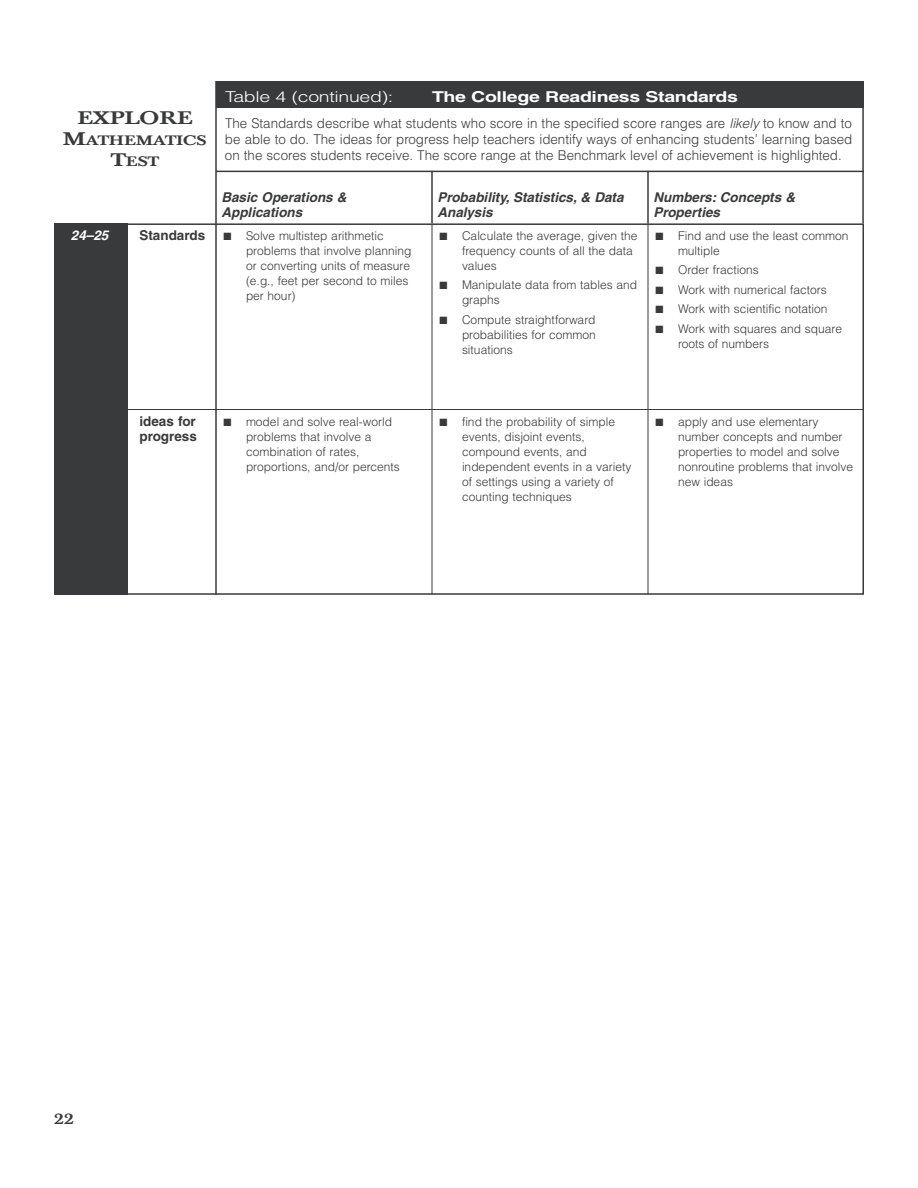
<style>
.page{position:relative;width:918px;height:1188px;background:#fff}
.page>*{position:absolute;margin:0;border:0;box-sizing:border-box;transform-origin:0 0}
.t1{font:500 18px "Baskerville BE";letter-spacing:.005em;color:#383a3b;scale:1.3 1}
.t2{font:700 15px "Helvetica";letter-spacing:-.015em;color:#fff;scale:1.3 1}
.t3{font:300 15px "Helvetica";letter-spacing:-.015em;color:#fff;scale:1.3 1}
.t4{font:500 15px "Baskerville BE";color:#383a3b;scale:1.3 1}
.t5{font:300 13.5px/16.5px "Helvetica";color:#383a3b;text-align:justify}
.t6{font:italic 700 13.5px/15px "Helvetica";color:#383a3b}
.t7{font:700 13.5px/15px "Helvetica";color:#383a3b}
.t8{font:500 13.5px/21px "Baskerville BE";letter-spacing:-.02em;color:#383a3b;text-align:center;scale:1.3 1}
.t9{font:italic 700 13.5px "Helvetica";color:#fff}
.t10{font:300 12px/15px "Helvetica";color:#383a3b}
.s1{font-size:18px}
.s2{font-style:italic}
</style>
<div class="page">
<div style="left:54px;top:223px;width:74px;height:372px;background:#383a3b"></div>
<div style="left:216px;top:81px;width:648px;height:27px;background:#383a3b"></div>
<hr style="left:215px;top:81px;width:2px;height:514px;background:#383a3b">
<hr style="left:108px;top:409px;width:756px;height:1px;background:#383a3b">
<hr style="left:862px;top:81px;width:2px;height:143px;background:#383a3b">
<hr style="left:647px;top:171px;width:2px;height:53px;background:#383a3b">
<hr style="left:432px;top:225px;width:1px;height:370px;background:#383a3b">
<hr style="left:216px;top:171px;width:648px;height:1px;background:#383a3b">
<hr style="left:431px;top:171px;width:2px;height:53px;background:#383a3b">
<hr style="left:648px;top:224px;width:1px;height:371px;background:#383a3b">
<h1 class="t1" style="left:78px;top:111px;width:90px">EXPLORE</h1>
<p class="t8" style="left:63px;top:131px;width:112px"><span class="s1">M</span>ATHEMATICS<br><span class="s1">T</span>EST</p>
<p class="t9" style="left:71px;top:230px;width:42px">24–25</p>
<p class="t7" style="left:140px;top:229px;width:67px">Standards</p>
<p class="t3" style="left:225px;top:91px;width:131px">Table 4 (continued):</p>
<p class="t2" style="left:432px;top:91px;width:237px">The College Readiness Standards</p>
<p class="t5" style="left:225px;top:116px;width:629px">The Standards describe what students who score in the specified score ranges are <span class="s2">likely</span>to know and to be able to do. The ideas for progress help teachers identify ways of enhancing students’ learning based on the scores students receive. The score range at the Benchmark level of achievement is highlighted.</p>
<p class="t6" style="left:437px;top:191px;width:190px">Probability, Statistics, &amp; Data<br>Analysis</p>
<p class="t6" style="left:653px;top:191px;width:146px">Numbers: Concepts &amp;<br>Properties</p>
<p class="t6" style="left:221px;top:191px;width:129px">Basic Operations &amp;<br>Applications</p>
<p class="t10" style="left:246px;top:229px;width:167px;text-indent:-22px">■ Solve multistep arithmetic problems that involve planning or converting units of measure (e.g., feet per second to miles per hour)</p>
<p class="t10" style="left:462px;top:229px;width:177px;text-indent:-22px">■ Calculate the average, given the frequency counts of all the data values</p>
<p class="t10" style="left:462px;top:279px;width:177px;text-indent:-22px">■ Manipulate data from tables and graphs</p>
<p class="t10" style="left:462px;top:313px;width:135px;text-align:justify;text-indent:-22px">■ Compute straightforward probabilities for common situations</p>
<p class="t10" style="left:678px;top:229px;width:172px;text-indent:-22px">■ Find and use the least common multiple</p>
<p class="t10" style="left:656px;top:264px;width:105px">■ Order fractions</p>
<p class="t10" style="left:656px;top:283px;width:173px">■ Work with numerical factors</p>
<p class="t10" style="left:656px;top:303px;width:173px">■ Work with scientific notation</p>
<p class="t10" style="left:678px;top:322px;width:166px;text-indent:-22px">■ Work with squares and square roots of numbers</p>
<p class="t7" style="left:140px;top:415px;width:59px">ideas for progress</p>
<p class="t10" style="left:462px;top:415px;width:171px;text-indent:-22px">■ find the probability of simple events, disjoint events, compound events, and independent events in a variety of settings using a variety of counting techniques</p>
<p class="t10" style="left:246px;top:415px;width:155px;text-indent:-22px">■ model and solve real-world problems that involve a combination of rates, proportions, and/or percents</p>
<p class="t10" style="left:678px;top:415px;width:177px;text-indent:-22px">■ apply and use elementary number concepts and number properties to model and solve nonroutine problems that involve new ideas</p>
<p class="t4" style="left:54px;top:1113px;width:17px">22</p>
</div>
